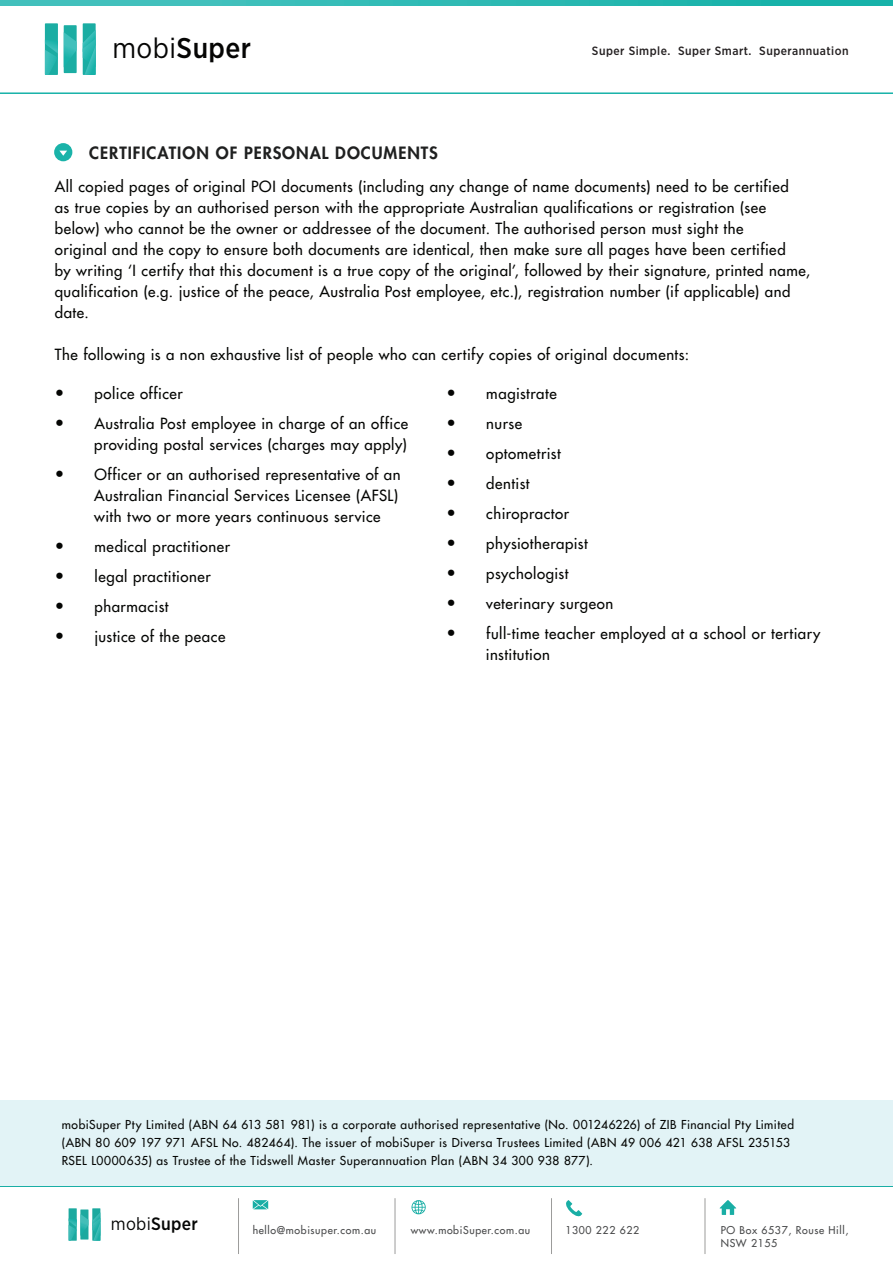
<style>
.page{position:relative;width:893px;height:1263px;background:#fff}
.page>*{position:absolute;margin:0;border:0;box-sizing:border-box;transform-origin:0 0}
.t1{font:500 28.5px "Gotham Narrow";letter-spacing:.015em;color:#050504}
.t2{font:500 17.85px "Gotham Narrow";letter-spacing:.015em;color:#050605}
.t3{font:800 16.5px "Futura LT";letter-spacing:.06em;color:#1f2020}
.t4{font:15px/21px "Futura LT";letter-spacing:.035em;color:#040503}
.t5{font:12px/18px "Futura LT";letter-spacing:.045em;color:#040503}
.t6{font:500 12px "Gotham Narrow";letter-spacing:.04em;color:#231f20}
.t7{font:10.5px/12.6px "Futura LT";letter-spacing:.06em;color:#48494a}
.s1{font-weight:400}
.s2{font-size:16.5px}
</style>
<div class="page">
<hr style="left:0;top:92px;width:893px;height:2px;background:#17b2a9">
<svg style="left:1px;top:0;width:892px;height:6px;background:#2eb9b3"></svg>
<div style="left:64px;top:25px;width:13px;height:48px;background:#1bada3"></div>
<svg style="left:64px;top:32px;width:13px;height:35px"></svg>
<div style="left:45px;top:23px;width:13px;height:52px;background:#1bada3"></div>
<svg style="left:45px;top:40px;width:13px;height:35px"></svg>
<div style="left:83px;top:23px;width:13px;height:52px;background:#1bada3"></div>
<svg style="left:83px;top:30px;width:13px;height:45px"></svg>
<div style="left:54px;top:143px;width:18px;height:18px;background:#1ab3a9;border-radius:50%"></div>
<svg style="left:59px;top:151px;width:8px;height:5px"></svg>
<hr style="left:0;top:1185px;width:893px;height:2px;background:#19aea5">
<svg style="left:253px;top:1200px;width:15px;height:9px"></svg>
<svg style="left:411px;top:1200px;width:15px;height:14px"></svg>
<hr style="left:395px;top:1198px;width:1px;height:56px;background:#9c9c9b">
<hr style="left:238px;top:1198px;width:1px;height:56px;background:#9c9c9b">
<hr style="left:551px;top:1198px;width:1px;height:56px;background:#9c9c9b">
<hr style="left:705px;top:1198px;width:1px;height:56px;background:#9c9c9b">
<svg style="left:719px;top:1200px;width:17px;height:15px"></svg>
<div style="left:80px;top:1209px;width:8px;height:30px;background:#1ca99f"></div>
<div style="left:69px;top:1208px;width:8px;height:33px;background:#1ca99f"></div>
<div style="left:92px;top:1208px;width:8px;height:33px;background:#1ca99f"></div>
<svg style="left:69px;top:1212px;width:31px;height:29px"></svg>
<svg style="left:566px;top:1200px;width:16px;height:17px"></svg>
<div style="left:0;top:1100px;width:893px;height:85px;background:#e2f3f6"></div>
<h1 class="t1" style="left:113px;top:30px;width:140px"><span class="s1">mobi</span>Super</h1>
<p class="t6" style="left:592px;top:43px;width:258px">Super Simple. Super Smart. Superannuation</p>
<p class="t3" style="left:89px;top:141px;width:350px">CERTIFICATION OF PERSONAL DOCUMENTS</p>
<p class="t4" style="left:55px;top:175px;width:757px">All copied pages of original POI documents (including any change of name documents) need to be certified<br>as true copies by an authorised person with the appropriate Australian qualifications or registration (see below) who cannot be the owner or addressee of the document. The authorised person must sight the<br>original and the copy to ensure both documents are identical, then make sure all pages have been certified<br>by writing ‘I certify that this document is a true copy of the original’, followed by their signature, printed name, qualification (e.g. justice of the peace, Australia Post employee, etc.), registration number (if applicable) and date.</p>
<p class="t4" style="left:55px;top:343px;width:636px">The following is a non exhaustive list of people who can certify copies of original documents:</p>
<p class="t4" style="left:55px;top:383px;width:130px"><span class="s2">•</span> police officer</p>
<p class="t4" style="left:55px;top:413px;width:355px;text-align:right"><span class="s2">•</span> Australia Post employee in charge of an office providing postal services (charges may apply)</p>
<p class="t4" style="left:94px;top:464px;width:308px;text-indent:-39px"><span class="s2">•</span> Officer or an authorised representative of an<br>Australian Financial Services Licensee (AFSL) with two or more years continuous service</p>
<p class="t4" style="left:55px;top:536px;width:177px"><span class="s2">•</span> medical practitioner</p>
<p class="t4" style="left:55px;top:566px;width:157px"><span class="s2">•</span> legal practitioner</p>
<p class="t4" style="left:55px;top:596px;width:115px"><span class="s2">•</span> pharmacist</p>
<p class="t4" style="left:55px;top:626px;width:172px"><span class="s2">•</span> justice of the peace</p>
<p class="t4" style="left:446px;top:383px;width:112px"><span class="s2">•</span> magistrate</p>
<p class="t4" style="left:446px;top:413px;width:77px"><span class="s2">•</span> nurse</p>
<p class="t4" style="left:446px;top:443px;width:116px"><span class="s2">•</span> optometrist</p>
<p class="t4" style="left:446px;top:473px;width:84px"><span class="s2">•</span> dentist</p>
<p class="t4" style="left:446px;top:503px;width:124px"><span class="s2">•</span> chiropractor</p>
<p class="t4" style="left:446px;top:533px;width:143px"><span class="s2">•</span> physiotherapist</p>
<p class="t4" style="left:446px;top:563px;width:123px"><span class="s2">•</span> psychologist</p>
<p class="t4" style="left:446px;top:593px;width:168px"><span class="s2">•</span> veterinary surgeon</p>
<p class="t4" style="left:486px;top:623px;width:336px;text-indent:-39px"><span class="s2">•</span> full-time teacher employed at a school or tertiary institution</p>
<p class="t5" style="left:62px;top:1116px;width:734px">mobiSuper Pty Limited (ABN 64 613 581 981) is a corporate authorised representative (No. 001246226) of ZIB Financial Pty Limited (ABN 80 609 197 971 AFSL No. 482464). The issuer of mobiSuper is Diversa Trustees Limited (ABN 49 006 421 638 AFSL 235153<br>RSEL L0000635) as Trustee of the Tidswell Master Superannuation Plan (ABN 34 300 938 877).</p>
<p class="t2" style="left:111px;top:1212px;width:88px"><span class="s1">mobi</span>Super</p>
<p class="t7" style="left:565px;top:1224px;width:75px">1300 222 622</p>
<p class="t7" style="left:253px;top:1224px;width:125px">hello@mobisuper.com.au</p>
<p class="t7" style="left:411px;top:1224px;width:121px">www.mobiSuper.com.au</p>
<p class="t7" style="left:721px;top:1224px;width:129px">PO Box 6537, Rouse Hill,<br>NSW 2155</p>
</div>
